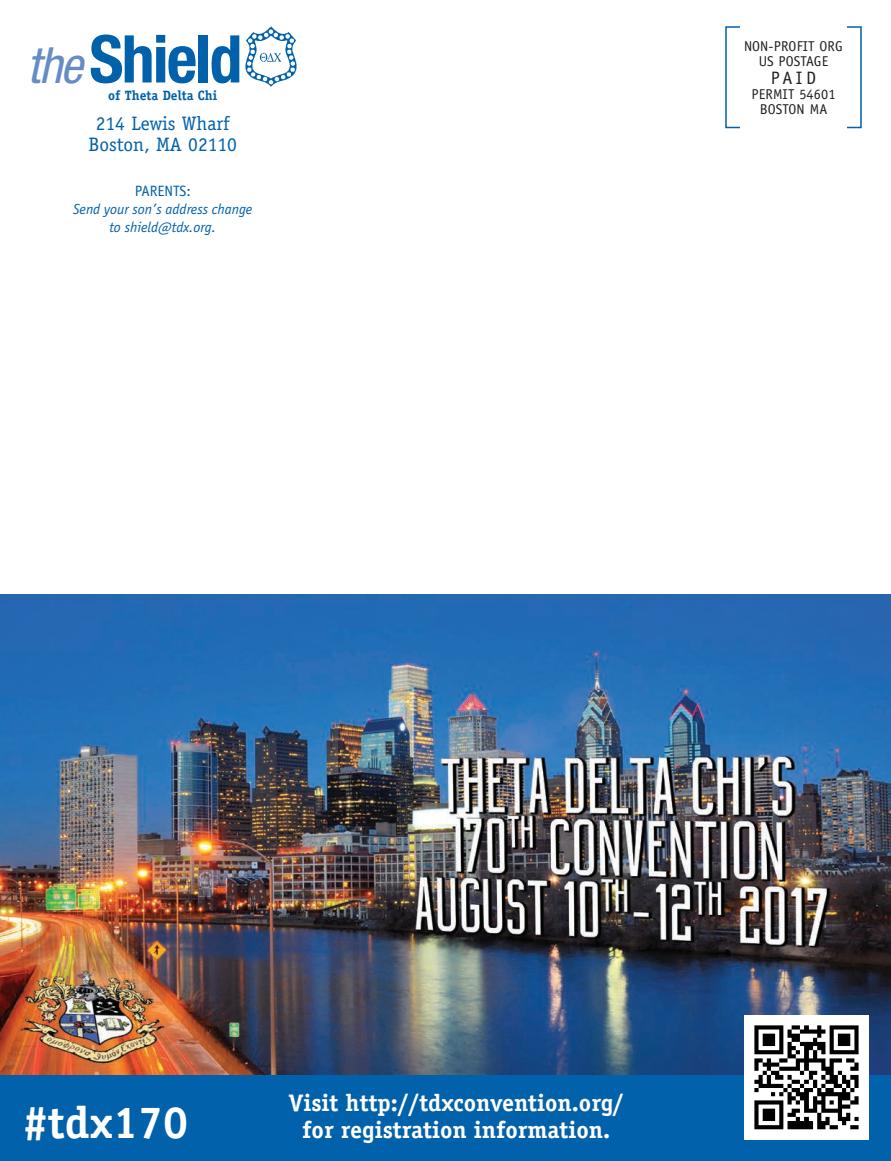
<style>
.page{position:relative;width:891px;height:1161px;background:#fff}
.page>*{position:absolute;margin:0;border:0;box-sizing:border-box;transform-origin:0 0}
.t1{font:700 condensed 65.85px "Helvetica Neue";letter-spacing:-.03em;color:#0161aa}
.t2{font:700 45px "Officina Serif";color:#fff}
.t3{font:700 24px/27px "Officina Serif";color:#fff;text-align:center}
.t4{font:19.5px/21px "Officina Serif";color:#0161aa;text-align:center}
.t5{font:18px "Officina Sans";color:#231f20}
.t6{font:italic 15px/18px "Officina Sans";color:#0161aa;text-align:center}
.t7{font:15px "Officina Sans";color:#0161aa}
.t8{font:14.25px/15px "Officina Sans";letter-spacing:.01em;color:#231f20;text-align:center}
.t9{font:700 13.5px "Officina Serif";color:#0161aa}
.s1{font-weight:400;font-style:italic;font-size:49.95px;color:#668cc5}
</style>
<div class="page">
<div style="left:0;top:1018px;width:891px;height:143px;background:#0161aa"></div>
<img style="left:245px;top:26px;width:52px;height:61px">
<img style="left:0;top:594px;width:891px;height:480px">
<img style="left:744px;top:1016px;width:124px;height:123px">
<h1 class="t1" style="left:27px;top:19px;width:217px"><span class="s1">the</span> Shield</h1>
<p class="t9" style="left:108px;top:87px;width:111px">of Theta Delta Chi</p>
<p class="t4" style="left:89px;top:113px;width:150px">214 Lewis Wharf<br>Boston, MA 02110</p>
<p class="t7" style="left:135px;top:182px;width:58px">PARENTS:</p>
<p class="t6" style="left:73px;top:201px;width:181px">Send your son’s address change to shield@tdx.org.</p>
<p class="t8" style="left:744px;top:38px;width:100px">NON-PROFIT ORG<br>US POSTAGE</p>
<p class="t5" style="left:771px;top:67px;width:47px">PAID</p>
<p class="t8" style="left:751px;top:86px;width:86px">PERMIT 54601<br>BOSTON MA</p>
<h2 class="t2" style="left:23px;top:1094px;width:167px">#tdx170</h2>
<p class="t3" style="left:289px;top:1089px;width:337px">Visit http://tdxconvention.org/ for registration information.</p>
</div>
